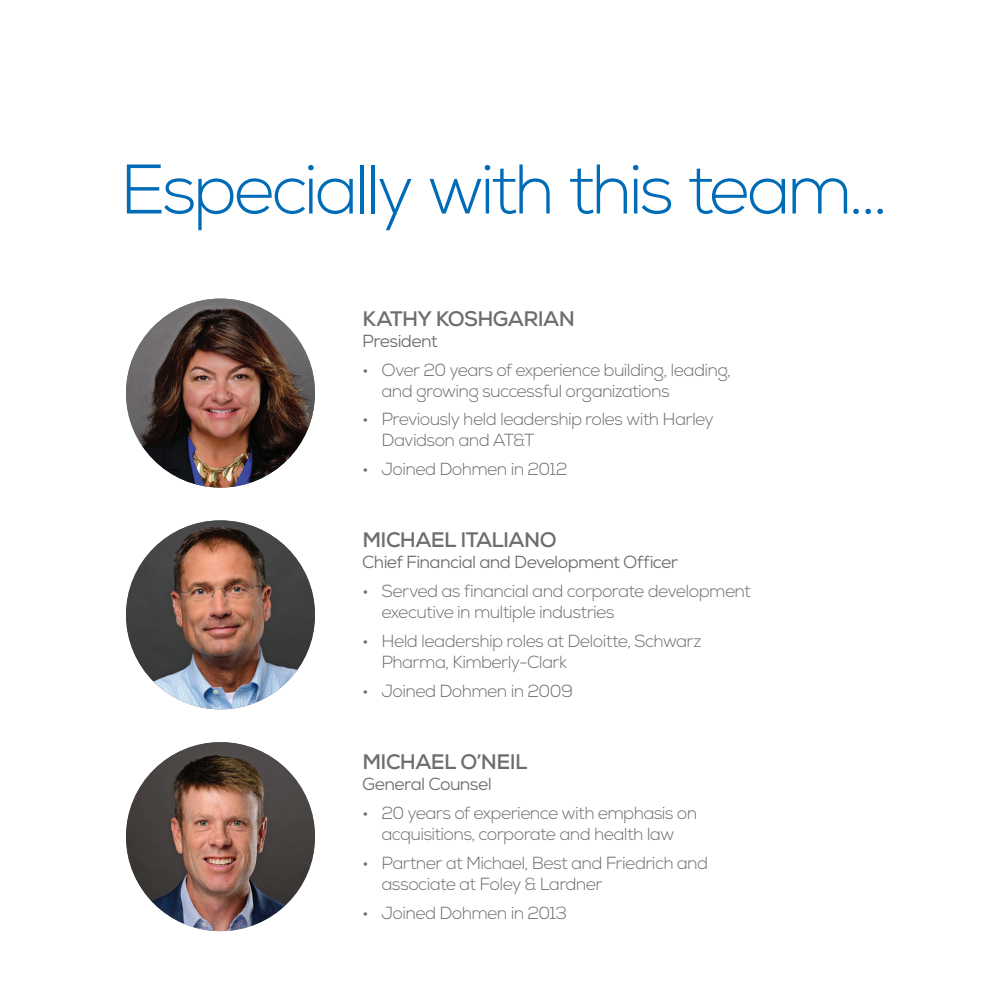
<style>
.page{position:relative;width:1008px;height:1008px;background:#fff}
.page>*{position:absolute;margin:0;border:0;box-sizing:border-box;transform-origin:0 0}
.t1{font:300 70px "Nexa";letter-spacing:-.055em;color:#006bb6}
.t2{font:700 21px "Nexa";letter-spacing:-.03em;color:#6c6d70}
.t3{font:300 17.5px/21px "Nexa";letter-spacing:-.035em;color:#6c6d70}
.t4{font:17.5px "Nexa";letter-spacing:-.035em;color:#6c6d70}
</style>
<div class="page">
<img style="left:126px;top:299px;width:189px;height:189px;border-radius:94px">
<img style="left:126px;top:520px;width:189px;height:189px;border-radius:94px">
<img style="left:126px;top:742px;width:189px;height:189px;border-radius:94px">
<h1 class="t1" style="left:120px;top:148px;width:770px">Especially with this team…</h1>
<p class="t2" style="left:362px;top:305px;width:214px">KATHY KOSHGARIAN</p>
<p class="t4" style="left:362px;top:330px;width:77px">President</p>
<p class="t3" style="left:382px;top:359px;width:351px;text-indent:-19px">• Over 20 years of experience building, leading, and growing successful organizations</p>
<p class="t3" style="left:382px;top:409px;width:334px;text-indent:-19px">• Previously held leadership roles with Harley<br>Davidson and AT&amp;T</p>
<p class="t3" style="left:362px;top:459px;width:207px">• Joined Dohmen in 2012</p>
<p class="t2" style="left:362px;top:527px;width:196px">MICHAEL ITALIANO</p>
<p class="t4" style="left:362px;top:551px;width:317px">Chief Financial and Development Officer</p>
<p class="t3" style="left:382px;top:581px;width:371px;text-indent:-19px">• Served as financial and corporate development executive in multiple industries</p>
<p class="t3" style="left:382px;top:631px;width:321px;text-indent:-19px">• Held leadership roles at Deloitte, Schwarz<br>Pharma, Kimberly-Clark</p>
<p class="t3" style="left:362px;top:681px;width:212px">• Joined Dohmen in 2009</p>
<p class="t2" style="left:362px;top:748px;width:167px">MICHAEL O’NEIL</p>
<p class="t4" style="left:362px;top:773px;width:131px">General Counsel</p>
<p class="t3" style="left:362px;top:803px;width:337px;text-align:center">• 20 years of experience with emphasis on acquisitions, corporate and health law</p>
<p class="t3" style="left:382px;top:853px;width:328px;text-indent:-19px">• Partner at Michael, Best and Friedrich and associate at Foley &amp; Lardner</p>
<p class="t3" style="left:362px;top:903px;width:206px">• Joined Dohmen in 2013</p>
</div>
